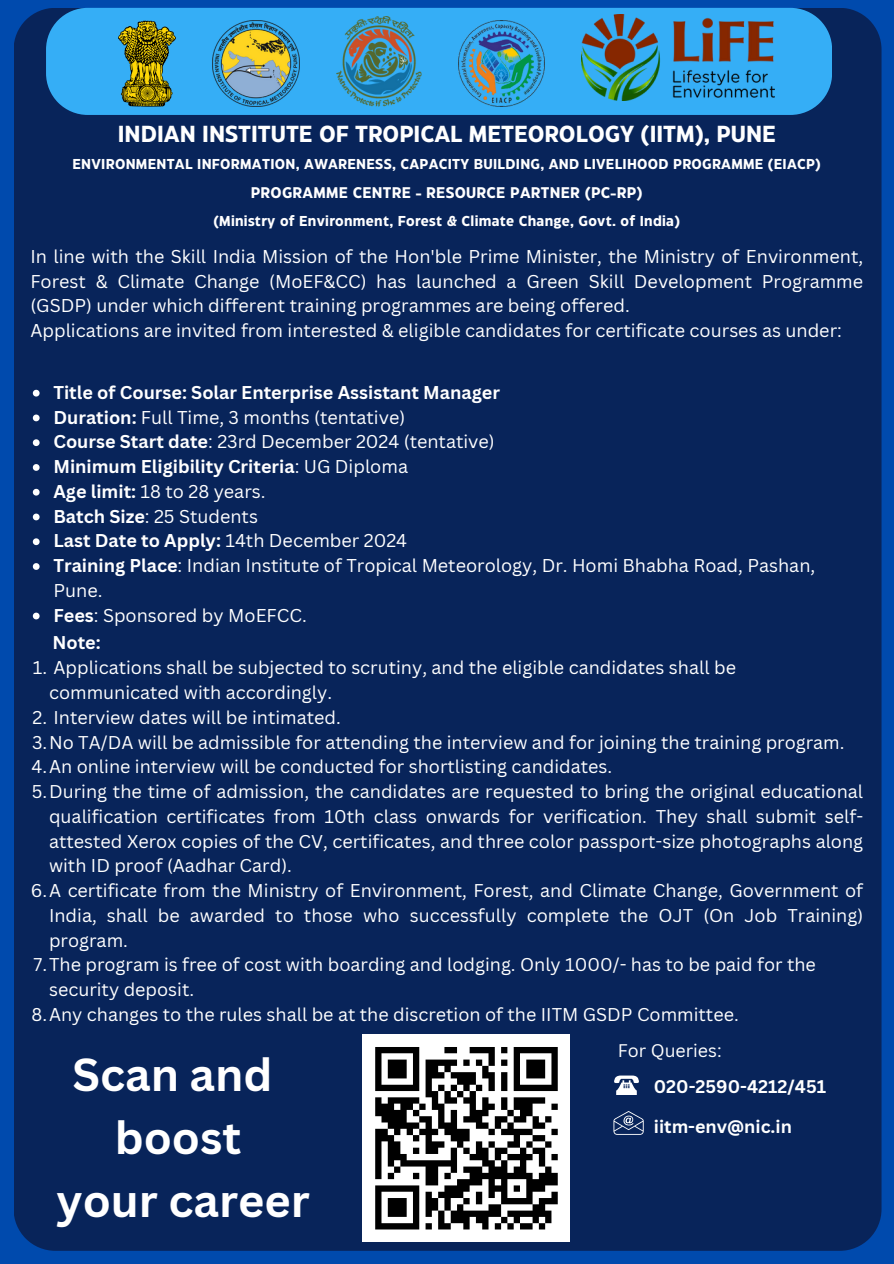
<style>
.page{position:relative;width:894px;height:1264px;background:#fff}
.page>*{position:absolute;margin:0;border:0;box-sizing:border-box;transform-origin:0 0}
.t1{font:700 45px/63px "Canva Sans";color:#fff;text-align:center}
.t2{font:700 23.1px "Eastman Grotesque";color:#fff}
.t3{font:18px/24.8px "Canva Sans";color:#fff}
.t4{font:700 18px "Canva Sans";color:#fff}
.t5{font:700 17.85px "Canva Sans";color:#fff}
.t6{font:17.85px "Canva Sans";color:#fff}
.t7{font:700 15.45px "Eastman Grotesque";letter-spacing:.02em;color:#fff}
.t8{font:700 14.4px "Eastman Grotesque";letter-spacing:.02em;color:#fff}
.s1{font-weight:700}
.s2{font-weight:400}
</style>
<div class="page">
<div style="left:0;top:0;width:893px;height:1263px;background:#004aad"></div>
<div style="left:14px;top:8px;width:867px;height:1242px;background:#08245a"></div>
<div style="left:46px;top:8px;width:785px;height:107px;background:#35aef6"></div>
<img style="left:581px;top:14px;width:193px;height:86px">
<img style="left:458px;top:20px;width:86px;height:86px">
<img style="left:213px;top:20px;width:86px;height:86px">
<img style="left:336px;top:16px;width:85px;height:90px">
<img style="left:118px;top:20px;width:57px;height:86px">
<svg style="left:613px;top:1075px;width:26px;height:19px"></svg>
<svg style="left:613px;top:1110px;width:30px;height:24px"></svg>
<div style="left:362px;top:1034px;width:208px;height:207px;background:#fff"></div>
<svg style="left:375px;top:1047px;width:183px;height:183px"></svg>
<svg style="left:33px;top:390px;width:7px;height:6px"></svg>
<svg style="left:33px;top:414px;width:7px;height:7px"></svg>
<svg style="left:33px;top:439px;width:7px;height:7px"></svg>
<svg style="left:33px;top:464px;width:7px;height:7px"></svg>
<svg style="left:33px;top:489px;width:7px;height:6px"></svg>
<svg style="left:33px;top:513px;width:7px;height:7px"></svg>
<svg style="left:33px;top:538px;width:7px;height:7px"></svg>
<svg style="left:33px;top:563px;width:7px;height:7px"></svg>
<svg style="left:33px;top:612px;width:7px;height:7px"></svg>
<p class="t2" style="left:118px;top:125px;width:659px">INDIAN INSTITUTE OF TROPICAL METEOROLOGY (IITM), PUNE</p>
<p class="t8" style="left:72px;top:158px;width:749px">ENVIRONMENTAL INFORMATION, AWARENESS, CAPACITY BUILDING, AND LIVELIHOOD PROGRAMME (EIACP)</p>
<p class="t7" style="left:251px;top:186px;width:393px">PROGRAMME CENTRE - RESOURCE PARTNER (PC-RP)</p>
<h2 class="t8" style="left:213px;top:215px;width:468px">(Ministry of Environment, Forest &amp; Climate Change, Govt. of India)</h2>
<p class="t3" style="left:30px;top:243px;width:834px">In line with the Skill India Mission of the Hon'ble Prime Minister, the Ministry of Environment, Forest &amp; Climate Change (MoEF&amp;CC) has launched a Green Skill Development Programme (GSDP) under which different training programmes are being offered.<br>Applications are invited from interested &amp; eligible candidates for certificate courses as under:</p>
<p class="t4" style="left:53px;top:379px;width:448px">Title of Course: Solar Enterprise Assistant Manager</p>
<p class="t3" style="left:53px;top:404px;width:353px"><span class="s1">Duration:</span> Full Time, 3 months (tentative)</p>
<h3 class="t3" style="left:53px;top:429px;width:443px"><span class="s1">Course Start date</span>: 23rd December 2024 (tentative)</h3>
<p class="t4" style="left:53px;top:454px;width:356px">Minimum Eligibility Criteria<span class="s2">: UG Diploma</span></p>
<p class="t3" style="left:53px;top:478px;width:214px"><span class="s1">Age limit:</span> 18 to 28 years.</p>
<p class="t3" style="left:53px;top:503px;width:206px"><span class="s1">Batch Size</span>: 25 Students</p>
<p class="t4" style="left:53px;top:528px;width:355px">Last Date to Apply: <span class="s2">14th December 2024</span></p>
<p class="t3" style="left:53px;top:552px;width:763px"><span class="s1">Training Place</span>: Indian Institute of Tropical Meteorology, Dr. Homi Bhabha Road, Pashan,<br>Pune.</p>
<p class="t3" style="left:53px;top:602px;width:255px"><span class="s1">Fees</span>: Sponsored by MoEFCC.</p>
<p class="t4" style="left:52px;top:630px;width:50px">Note:</p>
<p class="t3" style="left:49px;top:655px;width:688px;text-indent:-16px">1. Applications shall be subjected to scrutiny, and the eligible candidates shall be communicated with accordingly.</p>
<p class="t3" style="left:33px;top:704px;width:309px">2. Interview dates will be intimated.</p>
<p class="t3" style="left:32px;top:729px;width:813px">3.No TA/DA will be admissible for attending the interview and for joining the training program.</p>
<p class="t3" style="left:32px;top:754px;width:582px">4.An online interview will be conducted for shortlisting candidates.</p>
<p class="t3" style="left:49px;top:778px;width:815px;text-align:justify;text-indent:-17px">5.During the time of admission, the candidates are requested to bring the original educational qualification certificates from 10th class onwards for verification. They shall submit self&shy;attested Xerox copies of the CV, certificates, and three color passport-size photographs along with ID proof (Aadhar Card).</p>
<p class="t3" style="left:49px;top:877px;width:815px;text-align:justify;text-indent:-18px">6.A certificate from the Ministry of Environment, Forest, and Climate Change, Government of India, shall be awarded to those who successfully complete the OJT (On Job Training) program.</p>
<h1 class="t3" style="left:49px;top:952px;width:768px;text-indent:-15px">7.The program is free of cost with boarding and lodging. Only 1000/- has to be paid for the security deposit.</h1>
<p class="t3" style="left:32px;top:1001px;width:708px">8.Any changes to the rules shall be at the discretion of the IITM GSDP Committee.</p>
<h3 class="t1" style="left:57px;top:1042px;width:254px">Scan and boost<br>your career</h3>
<p class="t6" style="left:617px;top:1037px;width:105px">For Queries:</p>
<p class="t5" style="left:653px;top:1073px;width:174px">020-2590-4212/451</p>
<p class="t5" style="left:653px;top:1113px;width:139px">iitm-env@nic.in</p>
</div>
